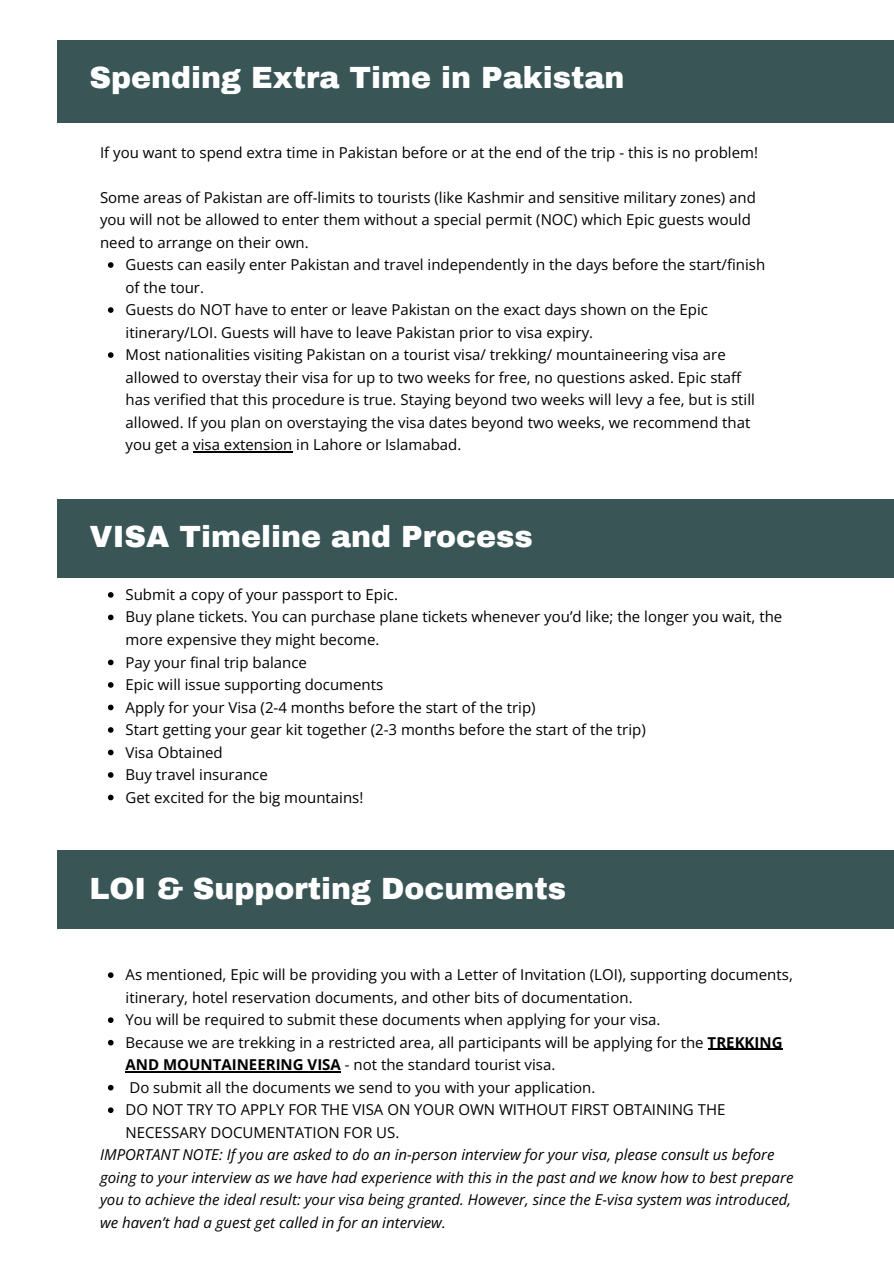
<style>
.page{position:relative;width:894px;height:1264px;background:#fff}
.page>*{position:absolute;margin:0;border:0;box-sizing:border-box;transform-origin:0 0}
.t1{font:900 30px "Archivo";color:#fff}
.t2{font:15px/22.5px "Open Sans";color:#000}
.t3{font:italic 15px/22.5px "Open Sans";color:#000}
.s1{font-weight:700}
</style>
<div class="page">
<div style="left:57px;top:40px;width:836px;height:83px;background:#395556"></div>
<div style="left:57px;top:499px;width:836px;height:78px;background:#395556"></div>
<div style="left:57px;top:851px;width:836px;height:78px;background:#395556"></div>
<svg style="left:108px;top:262px;width:5px;height:6px"></svg>
<svg style="left:108px;top:307px;width:5px;height:6px"></svg>
<svg style="left:108px;top:352px;width:5px;height:6px"></svg>
<hr style="left:193px;top:451px;width:99px;height:1px;background:#000">
<svg style="left:108px;top:592px;width:5px;height:5px"></svg>
<svg style="left:108px;top:614px;width:5px;height:6px"></svg>
<svg style="left:108px;top:659px;width:5px;height:6px"></svg>
<svg style="left:108px;top:682px;width:5px;height:5px"></svg>
<svg style="left:108px;top:704px;width:5px;height:6px"></svg>
<svg style="left:108px;top:727px;width:5px;height:5px"></svg>
<svg style="left:108px;top:749px;width:5px;height:6px"></svg>
<svg style="left:108px;top:772px;width:5px;height:5px"></svg>
<svg style="left:108px;top:794px;width:5px;height:6px"></svg>
<svg style="left:108px;top:972px;width:5px;height:5px"></svg>
<svg style="left:108px;top:1017px;width:5px;height:5px"></svg>
<svg style="left:108px;top:1039px;width:5px;height:6px"></svg>
<hr style="left:707px;top:1048px;width:75px;height:1px;background:#000">
<hr style="left:125px;top:1071px;width:216px;height:1px;background:#000">
<svg style="left:108px;top:1084px;width:5px;height:6px"></svg>
<svg style="left:108px;top:1107px;width:5px;height:5px"></svg>
<h1 class="t1" style="left:89px;top:61px;width:536px">Spending Extra Time in Pakistan</h1>
<p class="t2" style="left:100px;top:140px;width:659px">If you want to spend extra time in Pakistan before or at the end of the trip - this is no problem!</p>
<p class="t2" style="left:100px;top:185px;width:657px">Some areas of Pakistan are off-limits to tourists (like Kashmir and sensitive military zones) and you will not be allowed to enter them without a special permit (NOC) which Epic guests would need to arrange on their own.</p>
<p class="t2" style="left:125px;top:253px;width:641px">Guests can easily enter Pakistan and travel independently in the days before the start/finish of the tour.<br>Guests do NOT have to enter or leave Pakistan on the exact days shown on the Epic itinerary/LOI. Guests will have to leave Pakistan prior to visa expiry.<br>Most nationalities visiting Pakistan on a tourist visa/ trekking/ mountaineering visa are allowed to overstay their visa for up to two weeks for free, no questions asked. Epic staff has verified that this procedure is true. Staying beyond two weeks will levy a fee, but is still allowed. If you plan on overstaying the visa dates beyond two weeks, we recommend that you get a visa extension in Lahore or Islamabad.</p>
<h1 class="t1" style="left:89px;top:520px;width:445px">VISA Timeline and Process</h1>
<p class="t2" style="left:125px;top:583px;width:658px">Submit a copy of your passport to Epic.<br>Buy plane tickets. You can purchase plane tickets whenever you’d like; the longer you wait, the more expensive they might become.<br>Pay your final trip balance<br>Epic will issue supporting documents<br>Apply for your Visa (2-4 months before the start of the trip)<br>Start getting your gear kit together (2-3 months before the start of the trip)<br>Visa Obtained<br>Buy travel insurance<br>Get excited for the big mountains!</p>
<h1 class="t1" style="left:89px;top:872px;width:478px">LOI &amp; Supporting Documents</h1>
<p class="t2" style="left:125px;top:963px;width:668px">As mentioned, Epic will be providing you with a Letter of Invitation (LOI), supporting documents, itinerary, hotel reservation documents, and other bits of documentation.<br>You will be required to submit these documents when applying for your visa.<br>Because we are trekking in a restricted area, all participants will be applying for the <span class="s1">TREKKING AND MOUNTAINEERING VISA</span> - not the standard tourist visa.<br>Do submit all the documents we send to you with your application.<br>DO NOT TRY TO APPLY FOR THE VISA ON YOUR OWN WITHOUT FIRST OBTAINING THE NECESSARY DOCUMENTATION FOR US.</p>
<p class="t3" style="left:100px;top:1143px;width:694px">IMPORTANT NOTE: If you are asked to do an in-person interview for your visa, please consult us before going to your interview as we have had experience with this in the past and we know how to best prepare you to achieve the ideal result: your visa being granted. However, since the E-visa system was introduced, we haven’t had a guest get called in for an interview.</p>
</div>
